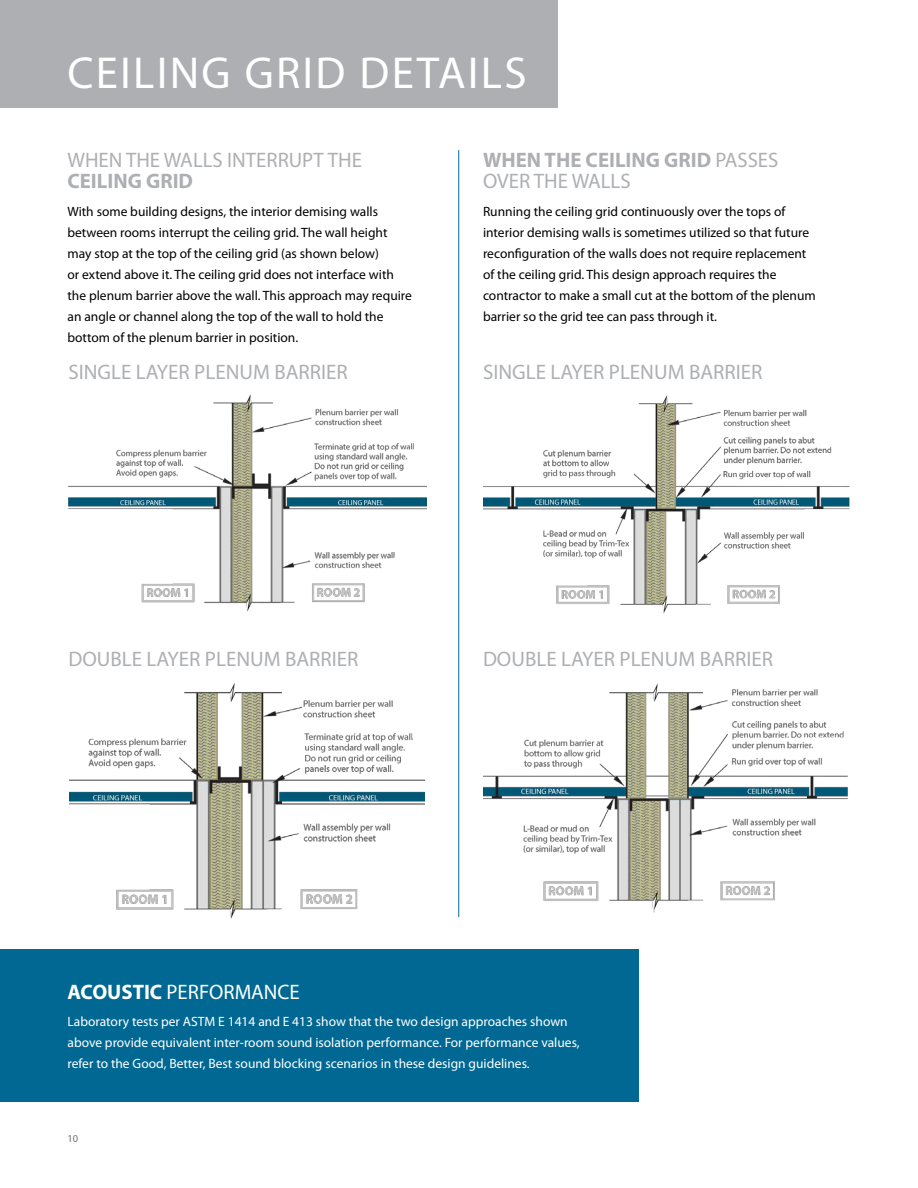
<style>
.page{position:relative;width:918px;height:1188px;background:#fff}
.page>*{position:absolute;margin:0;border:0;box-sizing:border-box;transform-origin:0 0}
.t1{font:45px "Myriad Pro";letter-spacing:.05em;color:#fff}
.t2{font:21px "Myriad Pro";color:#adafb2}
.t3{font:700 21px/21px "Myriad Pro";color:#adafb2}
.t4{font:21px "Myriad Pro";color:#fff}
.t5{font:13.5px/21px "Myriad Pro";color:#000}
.t6{font:13.5px/21px "Myriad Pro";color:#fff}
.t7{font:10.5px "Myriad Pro";color:#6d6e71}
.s1{font-weight:400}
.s2{font-weight:700}
</style>
<div class="page">
<div style="left:0;top:0;width:557px;height:108px;background:#adafb2"></div>
<img style="left:483px;top:683px;width:365px;height:229px">
<img style="left:483px;top:395px;width:367px;height:219px">
<img style="left:69px;top:683px;width:355px;height:236px">
<img style="left:68px;top:394px;width:359px;height:218px">
<div style="left:0;top:949px;width:638px;height:153px;background:#006892"></div>
<hr style="left:458px;top:150px;width:1px;height:767px;background:#006892">
<h1 class="t1" style="left:68px;top:45px;width:461px">CEILING GRID DETAILS</h1>
<h2 class="t2" style="left:68px;top:147px;width:296px">WHEN THE WALLS INTERRUPT THE</h2>
<h2 class="t3" style="left:68px;top:170px;width:127px">CEILING GRID</h2>
<p class="t5" style="left:68px;top:201px;width:346px">With some building designs, the interior demising walls between rooms interrupt the ceiling grid. The wall height may stop at the top of the ceiling grid (as shown below)<br>or extend above it. The ceiling grid does not interface with the plenum barrier above the wall. This approach may require an angle or channel along the top of the wall to hold the bottom of the plenum barrier in position.</p>
<h2 class="t3" style="left:483px;top:149px;width:297px">WHEN THE CEILING GRID <span class="s1">PASSES<br>OVER THE WALLS</span></h2>
<p class="t5" style="left:483px;top:201px;width:334px">Running the ceiling grid continuously over the tops of interior demising walls is sometimes utilized so that future reconfiguration of the walls does not require replacement of the ceiling grid. This design approach requires the contractor to make a small cut at the bottom of the plenum barrier so the grid tee can pass through it.</p>
<h2 class="t2" style="left:68px;top:359px;width:281px">SINGLE LAYER PLENUM BARRIER</h2>
<h2 class="t2" style="left:483px;top:359px;width:281px">SINGLE LAYER PLENUM BARRIER</h2>
<h2 class="t2" style="left:68px;top:646px;width:292px">DOUBLE LAYER PLENUM BARRIER</h2>
<h2 class="t2" style="left:483px;top:646px;width:292px">DOUBLE LAYER PLENUM BARRIER</h2>
<h2 class="t4" style="left:68px;top:979px;width:234px"><span class="s2">ACOUSTIC</span> PERFORMANCE</h2>
<p class="t6" style="left:68px;top:1011px;width:514px">Laboratory tests per ASTM E 1414 and E 413 show that the two design approaches shown above provide equivalent inter-room sound isolation performance. For performance values, refer to the Good, Better, Best sound blocking scenarios in these design guidelines.</p>
<p class="t7" style="left:68px;top:1132px;width:12px">10</p>
</div>
